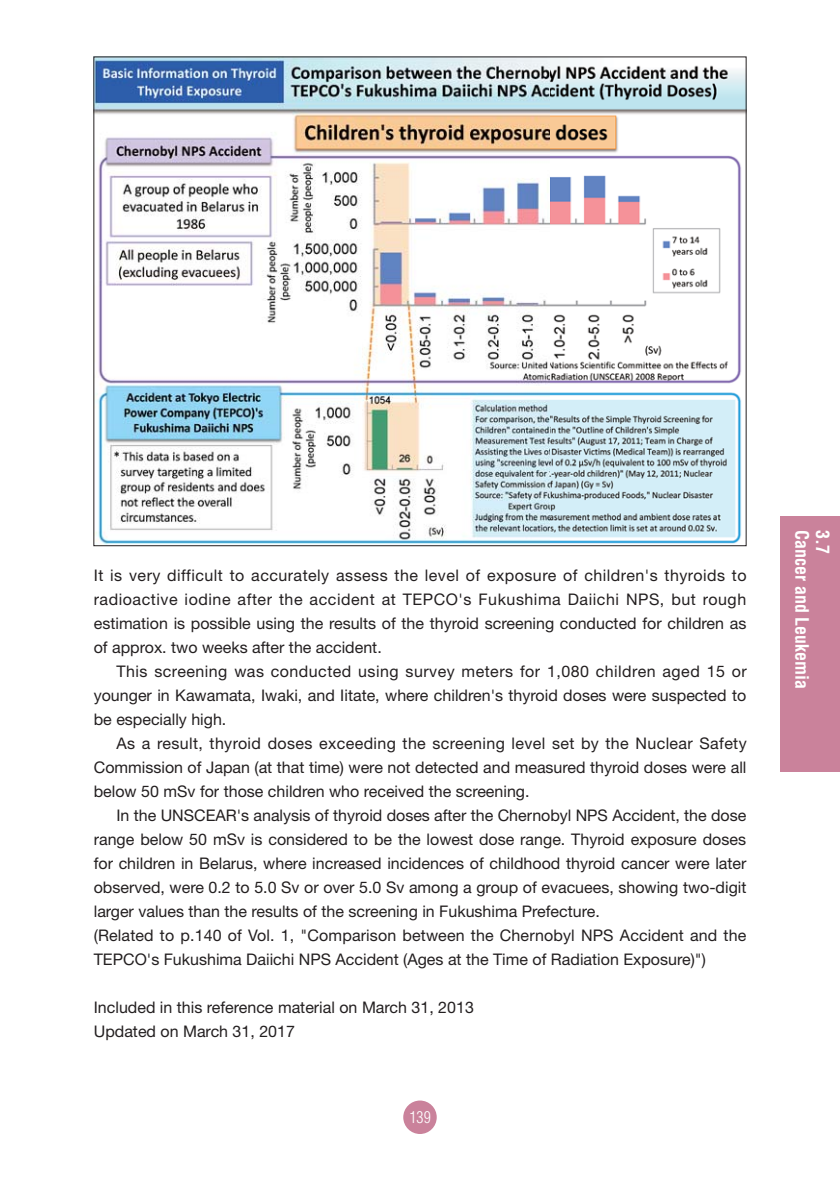
<style>
.page{position:relative;width:840px;height:1191px;background:#fff}
.page>*{position:absolute;margin:0;border:0;box-sizing:border-box;transform-origin:0 0}
.t1{font:700 condensed 18px "Helvetica";color:#fff}
.t2{font:16px/24px "Helvetica Neue";color:#231f20;text-align:justify}
.t3{font:300 condensed 16px "Helvetica";color:#fff}
</style>
<div class="page">
<div style="left:403px;top:1100px;width:33px;height:34px;background:#ca829b;border-radius:50%"></div>
<div style="left:780px;top:516px;width:59px;height:255px;background:#ca829b"></div>
<img style="left:96px;top:59px;width:648px;height:485px">
<p class="t2" style="left:94px;top:565px;width:654px">It is very difficult to accurately assess the level of exposure of children's thyroids to radioactive iodine after the accident at TEPCO's Fukushima Daiichi NPS, but rough estimation is possible using the results of the thyroid screening conducted for children as of approx. two weeks after the accident.</p>
<p class="t2" style="left:94px;top:661px;width:654px;text-indent:23px">This screening was conducted using survey meters for 1,080 children aged 15 or younger in Kawamata, Iwaki, and Iitate, where children's thyroid doses were suspected to be especially high.</p>
<p class="t2" style="left:94px;top:733px;width:654px;text-indent:23px">As a result, thyroid doses exceeding the screening level set by the Nuclear Safety Commission of Japan (at that time) were not detected and measured thyroid doses were all below 50 mSv for those children who received the screening.</p>
<p class="t2" style="left:94px;top:805px;width:653px;text-align:left;text-indent:23px">In the UNSCEAR's analysis of thyroid doses after the Chernobyl NPS Accident, the dose range below 50 mSv is considered to be the lowest dose range. Thyroid exposure doses for children in Belarus, where increased incidences of childhood thyroid cancer were later observed, were 0.2 to 5.0 Sv or over 5.0 Sv among a group of evacuees, showing two-digit larger values than the results of the screening in Fukushima Prefecture.<br>(Related to p.140 of Vol. 1, "Comparison between the Chernobyl NPS Accident and the TEPCO's Fukushima Daiichi NPS Accident (Ages at the Time of Radiation Exposure)")</p>
<p class="t2" style="left:94px;top:997px;width:381px">Included in this reference material on March 31, 2013<br>Updated on March 31, 2017</p>
<p class="t3" style="left:409px;top:1110px;width:23px">139</p>
<p class="t1" style="left:808px;top:530px;width:160px;rotate:90deg">Cancer and Leukemia</p>
<p class="t1" style="left:829px;top:530px;width:25px;rotate:90deg">3.7</p>
</div>
